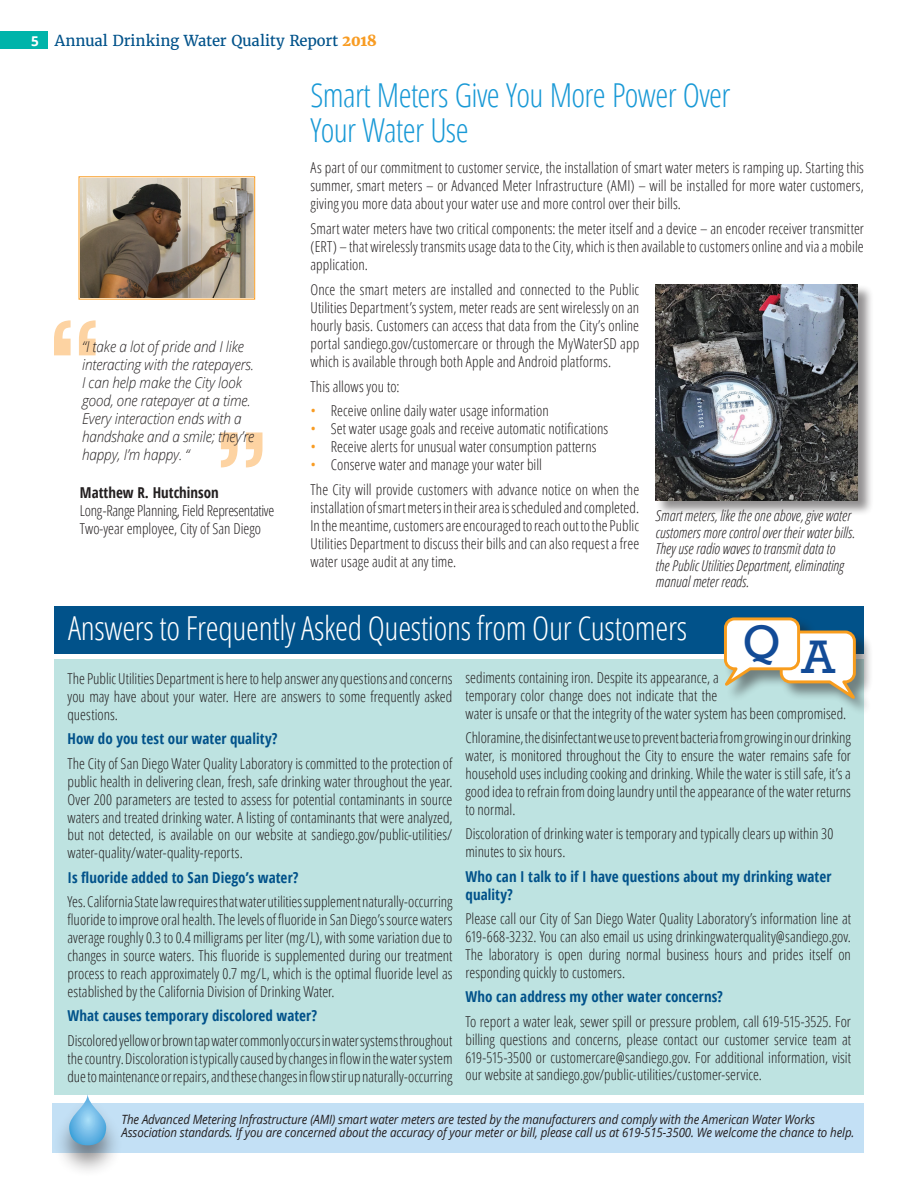
<style>
.page{position:relative;width:918px;height:1188px;background:#fff}
.page>*{position:absolute;margin:0;border:0;box-sizing:border-box;transform-origin:0 0}
.t1{font:44.25px "Rockwell";color:#124b97}
.contact_info{font:300 condensed 33px "Open Sans";letter-spacing:-.01em;color:#fff}
.contact_info-2{font:300 condensed 33px "Open Sans";letter-spacing:-.02em;color:#1999d6}
.text{font:300 condensed 15px/17.9px "Open Sans";color:#231f20;text-align:justify}
.text-2{font:700 condensed 15px/17.9px "Open Sans";letter-spacing:.005em;color:#01528a}
.contact_info-3{font:italic 300 15px/18px "Open Sans";letter-spacing:-.01em;color:#231f20;scale:.9 1}
.contact_info-4{font:italic 300 condensed 15px/16.5px "Open Sans";color:#231f20}
.text-3{font:300 condensed 15px/18px "Open Sans";letter-spacing:-.02em;color:#231f20}
.t2{font:15px "Merriweather";letter-spacing:-.01em;color:#01528a}
.t3{font:700 condensed 15px "Open Sans";color:#231f20}
.contact_info-5{font:italic 12.75px/13.5px "Open Sans";letter-spacing:-.01em;color:#231f20;scale:.9 1}
.s1{font-family:"Open Sans";font-weight:700;font-size:13.5px;color:#fff}
.s2{font-weight:800;color:#f89c23}
.s3{color:#f89c23}
</style>
<div class="page">
<div style="left:54px;top:660px;width:810px;height:435px;background:#bee3e1"></div>
<div style="left:53px;top:1103px;width:811px;height:49px;background:#c3e0f5"></div>
<div style="left:53px;top:1097px;width:70px;height:81px;background:#231f20;opacity:.5"></div>
<svg style="left:69px;top:1094px;width:37px;height:51px"></svg>
<div style="left:655px;top:284px;width:219px;height:233px;background:#231f20;opacity:.5"></div>
<img style="left:655px;top:284px;width:203px;height:217px">
<div style="left:54px;top:607px;width:810px;height:47px;background:#01528a"></div>
<div style="left:724px;top:617px;width:150px;height:99px;background:#231f20;opacity:.5"></div>
<svg style="left:723px;top:617px;width:140px;height:83px"></svg>
<img style="left:81px;top:179px;width:172px;height:118px">
<div style="left:79px;top:176px;width:176px;height:124px;border:1px solid #f89c23"></div>
<svg style="left:221px;top:432px;width:41px;height:35px"></svg>
<svg style="left:54px;top:320px;width:42px;height:35px"></svg>
<div style="left:0;top:32px;width:48px;height:17px;background:#00b4aa"></div>
<p class="t2" style="left:31px;top:31px;width:347px"><span class="s1">5</span> Annual Drinking Water Quality Report <span class="s2">2018</span></p>
<p class="contact_info-3" style="left:82px;top:337px;width:193px">“I take a lot of pride and I like interacting with the ratepayers.<br>I can help make the City look good, one ratepayer at a time.<br>Every interaction ends with a handshake and a smile; they’re happy, I’m happy. “</p>
<p class="t3" style="left:80px;top:482px;width:140px">Matthew R. Hutchinson</p>
<p class="text-3" style="left:80px;top:501px;width:196px">Long -Range Planning, Field Representative<br>Two-year employee, City of San Diego</p>
<p class="contact_info-2" style="left:310px;top:73px;width:422px">Smart Meters Give You More Power Over</p>
<p class="contact_info-2" style="left:310px;top:107px;width:160px">Your Water Use</p>
<p class="text" style="left:310px;top:158px;width:555px">As part of our commitment to customer service, the installation of smart water meters is ramping up. Starting this summer, smart meters – or Advanced Meter Infrastructure (AMI) – will be installed for more water customers, giving you more data about your water use and more control over their bills.</p>
<p class="text" style="left:310px;top:219px;width:555px">Smart water meters have two critical components: the meter itself and a device – an encoder receiver transmitter (ERT) – that wirelessly transmits usage data to the City, which is then available to customers online and via a mobile application.</p>
<p class="text" style="left:310px;top:280px;width:330px">Once the smart meters are installed and connected to the Public Utilities Department’s system, meter reads are sent wirelessly on an hourly basis. Customers can access that data from the City’s online portal sandiego.gov/customercare or through the MyWaterSD app which is available through both Apple and Android platforms.</p>
<p class="text" style="left:310px;top:377px;width:91px">This allows you to:</p>
<p class="text" style="left:310px;top:401px;width:240px"><span class="s3">•</span> Receive online daily water usage information</p>
<p class="text" style="left:310px;top:419px;width:299px"><span class="s3">•</span> Set water usage goals and receive automatic notifications</p>
<p class="text" style="left:310px;top:437px;width:288px"><span class="s3">•</span> Receive alerts for unusual water consumption patterns</p>
<p class="text" style="left:310px;top:455px;width:233px"><span class="s3">•</span> Conserve water and manage your water bill</p>
<p class="text" style="left:310px;top:480px;width:330px">The City will provide customers with advance notice on when the installation of smart meters in their area is scheduled and completed.<br>In the meantime, customers are encouraged to reach out to the Public Utilities Department to discuss their bills and can also request a free water usage audit at any time.</p>
<p class="contact_info-4" style="left:656px;top:507px;width:201px">Smart meters, like the one above, give water customers more control over their water bills.<br>They use radio waves to transmit data to<br>the Public Utilities Department, eliminating manual meter reads.</p>
<p class="contact_info" style="left:68px;top:606px;width:621px">Answers to Frequently Asked Questions from Our Customers</p>
<p class="t1" style="left:743px;top:622px;width:95px">Q A</p>
<p class="text" style="left:465px;top:668px;width:382px;text-align:left">sediments containing iron. Despite its appearance, a<br>temporary color change does not indicate that the<br>water is unsafe or that the integrity of the water system has been compromised.</p>
<p class="text" style="left:465px;top:728px;width:387px">Chloramine, the disinfectant we use to prevent bacteria from growing in our drinking water, is monitored throughout the City to ensure the water remains safe for household uses including cooking and drinking. While the water is still safe, it’s a good idea to refrain from doing laundry until the appearance of the water returns to normal.</p>
<p class="text" style="left:465px;top:824px;width:370px">Discoloration of drinking water is temporary and typically clears up within 30 minutes to six hours.</p>
<p class="text-2" style="left:465px;top:867px;width:368px">Who can I talk to if I have questions about my drinking water quality?</p>
<p class="text" style="left:465px;top:909px;width:387px">Please call our City of San Diego Water Quality Laboratory’s information line at 619-668-3232. You can also email us using drinkingwaterquality@sandiego.gov.<br>The laboratory is open during normal business hours and prides itself on responding quickly to customers.</p>
<p class="text-2" style="left:465px;top:988px;width:259px">Who can address my other water concerns?</p>
<p class="text" style="left:465px;top:1012px;width:387px">To report a water leak, sewer spill or pressure problem, call 619-515-3525. For billing questions and concerns, please contact our customer service team at 619-515-3500 or customercare@sandiego.gov. For additional information, visit our website at sandiego.gov/public-utilities/customer-service.</p>
<p class="text" style="left:68px;top:669px;width:387px">The Public Utilities Department is here to help answer any questions and concerns you may have about your water. Here are answers to some frequently asked questions.</p>
<p class="text-2" style="left:68px;top:730px;width:211px">How do you test our water quality?</p>
<p class="text" style="left:68px;top:754px;width:387px">The City of San Diego Water Quality Laboratory is committed to the protection of public health in delivering clean, fresh, safe drinking water throughout the year.<br>Over 200 parameters are tested to assess for potential contaminants in source waters and treated drinking water. A listing of contaminants that were analyzed, but not detected, is available on our website at sandiego.gov/public-utilities/ water-quality/water-quality-reports.</p>
<p class="text-2" style="left:68px;top:868px;width:232px">Is fluoride added to San Diego’s water?</p>
<p class="text" style="left:68px;top:893px;width:387px">Yes. California State law requires that water utilities supplement naturally-occurring fluoride to improve oral health. The levels of fluoride in San Diego’s source waters average roughly 0.3 to 0.4 milligrams per liter (mg/L), with some variation due to changes in source waters. This fluoride is supplemented during our treatment process to reach approximately 0.7 mg/L, which is the optimal fluoride level as established by the California Division of Drinking Water.</p>
<p class="text-2" style="left:68px;top:1007px;width:251px">What causes temporary discolored water?</p>
<p class="text" style="left:68px;top:1031px;width:387px">Discolored yellow or brown tap water commonly occurs in water systems throughout the country. Discoloration is typically caused by changes in flow in the water system due to maintenance or repairs, and these changes in flow stir up naturally-occurring</p>
<p class="contact_info-5" style="left:122px;top:1112px;width:816px">The Advanced Metering Infrastructure (AMI) smart water meters are tested by the manufacturers and comply with the American Water Works<br>Association standards. If you are concerned about the accuracy of your meter or bill, please call us at 619-515-3500. We welcome the chance to help.</p>
</div>
